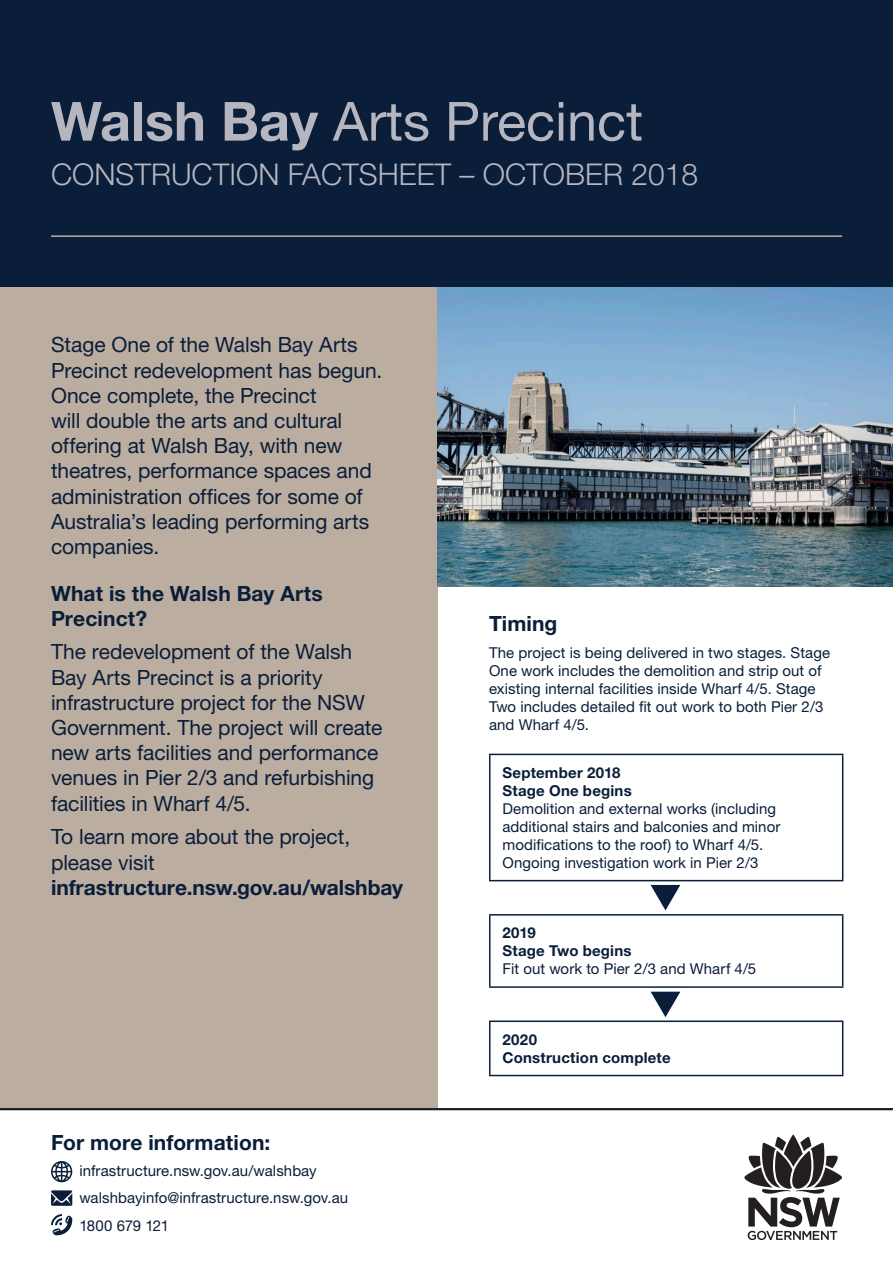
<style>
.page{position:relative;width:893px;height:1263px;background:#fff}
.page>*{position:absolute;margin:0;border:0;box-sizing:border-box;transform-origin:0 0}
.t1{font:54px "Helvetica Neue LT Std";color:#b6b6c0}
.t2{font:300 30px "Helvetica Neue LT Std";color:#b6b6c0}
.t3{font:21px/25.2px "Helvetica Neue LT Std";letter-spacing:-.005em;color:#0a1e39}
.t4{font:700 21px/25.2px "Helvetica Neue LT Std";letter-spacing:.005em;color:#0a1e39}
.t5{font:15px/18px "Helvetica Neue LT Std";letter-spacing:.005em;color:#0a1e39}
.t6{font:700 15px/18px "Helvetica Neue LT Std";letter-spacing:.015em;color:#0a1e39}
.t7{font:15px "Helvetica Neue LT Std";letter-spacing:-.02em;color:#0a1e39}
.s1{font-weight:700}
</style>
<div class="page">
<div style="left:0;top:0;width:893px;height:287px;background:#0a1e39"></div>
<div style="left:0;top:287px;width:438px;height:823px;background:#bbada0"></div>
<img style="left:438px;top:287px;width:455px;height:299px">
<hr style="left:51px;top:235px;width:791px;height:2px;background:#bbada0">
<hr style="left:0;top:1108px;width:893px;height:2px;background:#231f20">
<hr style="left:489px;top:754px;width:354px;height:1px;background:#0a1e39">
<hr style="left:489px;top:755px;width:1px;height:125px;background:#0a1e39">
<hr style="left:842px;top:755px;width:1px;height:125px;background:#0a1e39">
<hr style="left:489px;top:880px;width:354px;height:1px;background:#0a1e39">
<hr style="left:489px;top:914px;width:354px;height:1px;background:#0a1e39">
<hr style="left:489px;top:915px;width:1px;height:71px;background:#0a1e39">
<hr style="left:842px;top:915px;width:1px;height:71px;background:#0a1e39">
<hr style="left:489px;top:986px;width:354px;height:2px;background:#0a1e39">
<hr style="left:489px;top:1020px;width:354px;height:2px;background:#0a1e39">
<hr style="left:489px;top:1022px;width:1px;height:53px;background:#0a1e39">
<hr style="left:842px;top:1022px;width:1px;height:53px;background:#0a1e39">
<hr style="left:489px;top:1075px;width:354px;height:1px;background:#0a1e39">
<svg style="left:51px;top:1161px;width:21px;height:21px"></svg>
<svg style="left:51px;top:1190px;width:21px;height:16px"></svg>
<svg style="left:51px;top:1214px;width:21px;height:21px"></svg>
<svg style="left:744px;top:1135px;width:98px;height:105px"></svg>
<svg style="left:651px;top:885px;width:29px;height:25px"></svg>
<svg style="left:651px;top:992px;width:29px;height:25px"></svg>
<h1 class="t1" style="left:51px;top:89px;width:594px"><span class="s1">Walsh Bay</span> Arts Precinct</h1>
<h2 class="t2" style="left:51px;top:156px;width:649px">CONSTRUCTION FACTSHEET – OCTOBER 2018</h2>
<p class="t3" style="left:51px;top:332px;width:333px">Stage One of the Walsh Bay Arts<br>Precinct redevelopment has begun.<br>Once complete, the Precinct<br>will double the arts and cultural offering at Walsh Bay, with new theatres, performance spaces and administration offices for some of<br>Australia’s leading performing arts companies.</p>
<p class="t4" style="left:51px;top:580px;width:273px">What is the Walsh Bay Arts<br>Precinct?</p>
<p class="t3" style="left:51px;top:639px;width:333px">The redevelopment of the Walsh<br>Bay Arts Precinct is a priority infrastructure project for the NSW<br>Government. The project will create new arts facilities and performance venues in Pier 2/3 and refurbishing facilities in Wharf 4/5.</p>
<p class="t3" style="left:51px;top:824px;width:301px">To learn more about the project, please visit</p>
<p class="t4" style="left:51px;top:874px;width:354px">infrastructure.nsw.gov.au/walshbay</p>
<p class="t4" style="left:51px;top:1129px;width:221px">For more information:</p>
<p class="t5" style="left:79px;top:1157px;width:270px;line-height:26.5px">infrastructure.nsw.gov.au/walshbay walshbayinfo@infrastructure.nsw.gov.au</p>
<p class="t7" style="left:79px;top:1216px;width:91px">1800 679 121</p>
<p class="t4" style="left:489px;top:611px;width:70px">Timing</p>
<p class="t5" style="left:489px;top:643px;width:343px">The project is being delivered in two stages. Stage One work includes the demolition and strip out of existing internal facilities inside Wharf 4/5. Stage Two includes detailed fit out work to both Pier 2/3 and Wharf 4/5.</p>
<p class="t6" style="left:502px;top:763px;width:131px">September 2018<br>Stage One begins</p>
<p class="t5" style="left:502px;top:799px;width:279px">Demolition and external works (including additional stairs and balconies and minor modifications to the roof) to Wharf 4/5.<br>Ongoing investigation work in Pier 2/3</p>
<p class="t6" style="left:502px;top:924px;width:130px">2019<br>Stage Two begins</p>
<p class="t5" style="left:502px;top:960px;width:255px">Fit out work to Pier 2/3 and Wharf 4/5</p>
<p class="t6" style="left:502px;top:1030px;width:170px">2020<br>Construction complete</p>
</div>
